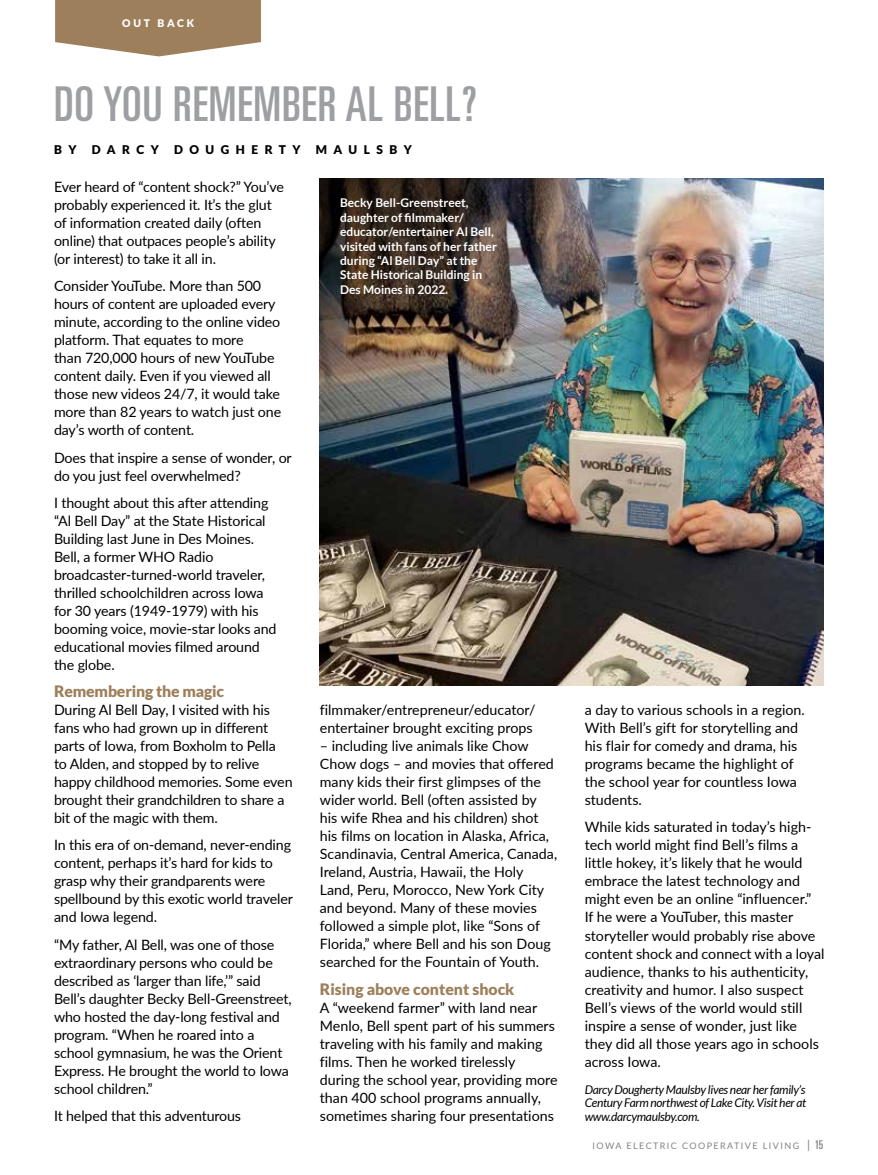
<style>
.page{position:relative;width:878px;height:1175px;background:#fff}
.page>*{position:absolute;margin:0;border:0;box-sizing:border-box;transform-origin:0 0}
.t1{font:ultra-condensed 48px "Univers LT Std";letter-spacing:.02em;color:#9d9fa2}
.t2{font:900 15.75px "Lato";letter-spacing:-.01em;color:#9d805b}
.t3{font:14.25px/18px "Lato";letter-spacing:-.01em;color:#000}
.t4{font:700 12px/14.4px "Lato";color:#fff}
.t5{font:italic 12px/13.5px "Lato";letter-spacing:-.025em;color:#000;text-align:justify}
.t6{font:900 12px "Lato";letter-spacing:.54em;color:#000}
.t7{font:900 10.5px "Lato";letter-spacing:.26em;color:#fff}
.t8{font:9px "Lato";letter-spacing:.16em;color:#808285}
.s1{font-size:12px}
.s2{font-family:"Univers LT Std";font-stretch:ultra-condensed;font-size:12px}
</style>
<div class="page">
<img style="left:320px;top:178px;width:504px;height:507px">
<svg style="left:55px;top:0;width:206px;height:56px;background:#a88f6e"></svg>
<p class="t7" style="left:122px;top:17px;width:74px">OUT BACK</p>
<h1 class="t1" style="left:54px;top:77px;width:424px">DO YOU REMEMBER AL BELL?</h1>
<p class="t6" style="left:54px;top:143px;width:24px">B Y</p>
<p class="t6" style="left:92px;top:143px;width:68px">DARCY</p>
<p class="t6" style="left:174px;top:143px;width:128px">DOUGHERTY</p>
<p class="t6" style="left:316px;top:143px;width:98px">MAULSBY</p>
<p class="t3" style="left:54px;top:177px;width:231px">Ever heard of “content shock?” You’ve probably experienced it. It’s the glut of information created daily (often online) that outpaces people’s ability (or interest) to take it all in.</p>
<p class="t3" style="left:54px;top:276px;width:229px">Consider YouTube. More than 500 hours of content are uploaded every minute, according to the online video platform. That equates to more<br>than 720,000 hours of new YouTube content daily. Even if you viewed all those new videos 24/7, it would take more than 82 years to watch just one day’s worth of content.</p>
<p class="t3" style="left:54px;top:448px;width:239px">Does that inspire a sense of wonder, or do you just feel overwhelmed?</p>
<p class="t3" style="left:54px;top:493px;width:224px">I thought about this after attending “Al Bell Day” at the State Historical<br>Building last June in Des Moines.<br>Bell, a former WHO Radio broadcaster-turned-world traveler, thrilled schoolchildren across Iowa for 30 years (1949-1979) with his booming voice, movie-star looks and educational movies filmed around the globe.</p>
<p class="t2" style="left:54px;top:682px;width:172px">Remembering the magic</p>
<p class="t3" style="left:54px;top:700px;width:240px">During Al Bell Day, I visited with his fans who had grown up in different parts of Iowa, from Boxholm to Pella<br>to Alden, and stopped by to relive happy childhood memories. Some even brought their grandchildren to share a bit of the magic with them.</p>
<p class="t3" style="left:54px;top:835px;width:240px">In this era of on-demand, never-ending content, perhaps it’s hard for kids to grasp why their grandparents were spellbound by this exotic world traveler and Iowa legend.</p>
<p class="t3" style="left:54px;top:934px;width:239px">“My father, Al Bell, was one of those extraordinary persons who could be described as ‘larger than life,’” said Bell’s daughter Becky Bell-Greenstreet, who hosted the day-long festival and program. “When he roared into a school gymnasium, he was the Orient Express. He brought the world to Iowa school children.”</p>
<p class="t3" style="left:54px;top:1105px;width:189px">It helped that this adventurous</p>
<p class="t4" style="left:340px;top:196px;width:158px">Becky Bell-Greenstreet, daughter of filmmaker/ educator/entertainer Al Bell, visited with fans of her father during “Al Bell Day” at the<br>State Historical Building in<br>Des Moines in 2022.</p>
<p class="t3" style="left:320px;top:700px;width:217px">filmmaker/entrepreneur/educator/ entertainer brought exciting props</p>
<p class="t3" style="left:320px;top:736px;width:239px">– including live animals like Chow Chow dogs – and movies that offered many kids their first glimpses of the wider world. Bell (often assisted by his wife Rhea and his children) shot his films on location in Alaska, Africa, Scandinavia, Central America, Canada, Ireland, Austria, Hawaii, the Holy Land, Peru, Morocco, New York City and beyond. Many of these movies followed a simple plot, like “Sons of Florida,” where Bell and his son Doug searched for the Fountain of Youth.</p>
<p class="t2" style="left:320px;top:979px;width:196px">Rising above content shock</p>
<p class="t3" style="left:320px;top:997px;width:239px">A “weekend farmer” with land near Menlo, Bell spent part of his summers traveling with his family and making films. Then he worked tirelessly during the school year, providing more than 400 school programs annually, sometimes sharing four presentations</p>
<p class="t3" style="left:584px;top:700px;width:222px">a day to various schools in a region.<br>With Bell’s gift for storytelling and his flair for comedy and drama, his programs became the highlight of the school year for countless Iowa students.</p>
<p class="t3" style="left:584px;top:817px;width:241px">While kids saturated in today’s high&shy;tech world might find Bell’s films a little hokey, it’s likely that he would embrace the latest technology and might even be an online “influencer.”<br>If he were a YouTuber, this master storyteller would probably rise above content shock and connect with a loyal audience, thanks to his authenticity, creativity and humor. I also suspect Bell’s views of the world would still inspire a sense of wonder, just like they did all those years ago in schools across Iowa.</p>
<p class="t5" style="left:584px;top:1083px;width:223px">Darcy Dougherty Maulsby lives near her family’s Century Farm northwest of Lake City. Visit her at www.darcymaulsby.com.</p>
<p class="t8" style="left:592px;top:1139px;width:232px">IOWA ELECTRIC COOPERATIVE LIVING <span class="s1">|</span> <span class="s2">15</span></p>
</div>
